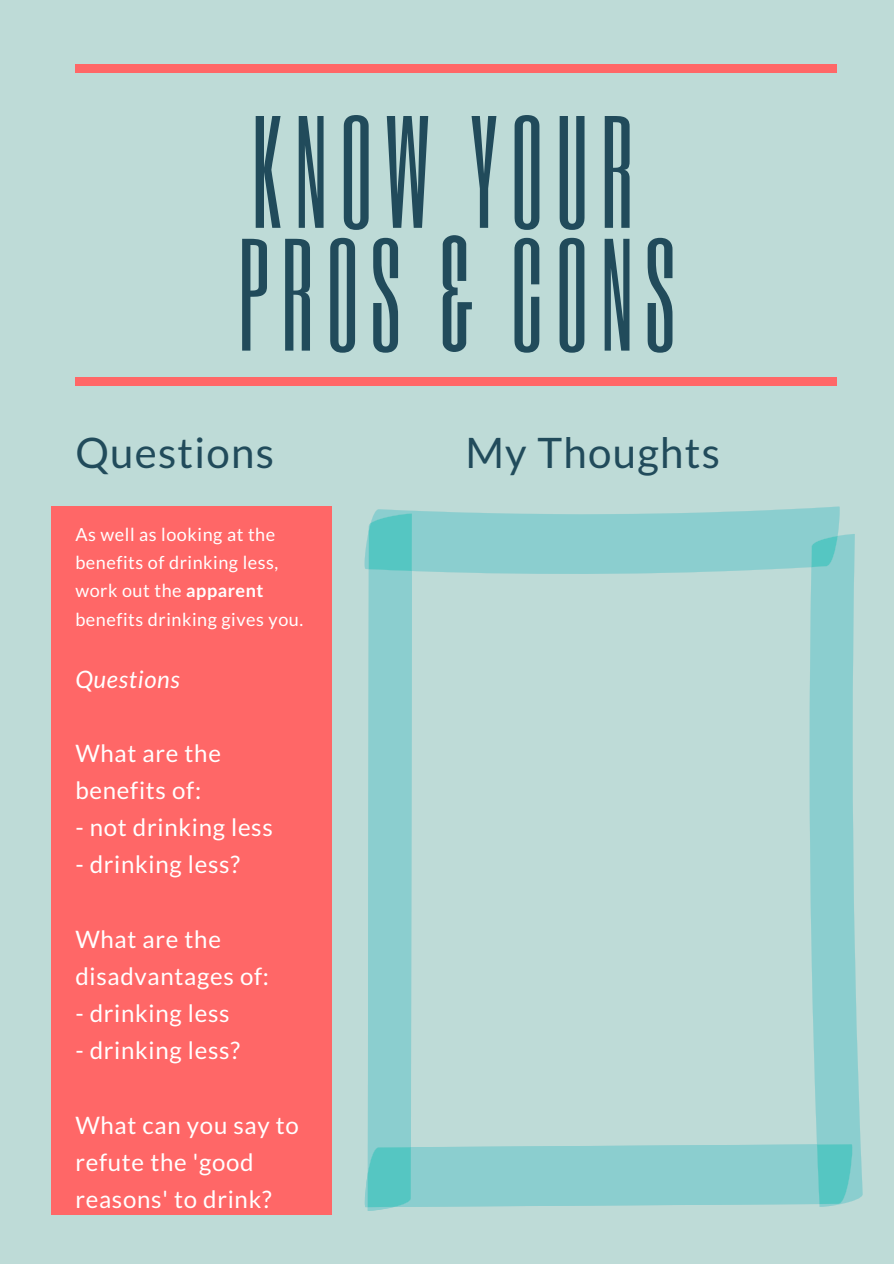
<style>
.page{position:relative;width:894px;height:1264px;background:#fff}
.page>*{position:absolute;margin:0;border:0;box-sizing:border-box;transform-origin:0 0}
.t1{font:132.45px/122.7px "Six Caps";letter-spacing:.09em;color:#214b5b}
.t2{font:42px "Lato";letter-spacing:.03em;color:#214b5b}
.t3{font:24px/37.2px "Lato";letter-spacing:.03em;color:#fff}
.t4{font:italic 24px "Lato";letter-spacing:.03em;color:#fff}
.t5{font:18px/28.2px "Lato";letter-spacing:.03em;color:#fff}
.s1{font-weight:700}
</style>
<div class="page">
<div style="left:0;top:0;width:893px;height:1263px;background:#bedbd7"></div>
<div style="left:75px;top:65px;width:761px;height:7px;background:#ff6767"></div>
<div style="left:52px;top:506px;width:279px;height:708px;background:#ff6767"></div>
<div style="left:75px;top:377px;width:761px;height:8px;background:#ff6767"></div>
<svg style="left:364px;top:506px;width:498px;height:704px"></svg>
<h1 class="t1" style="left:238px;top:107px;width:438px">KNOW YOUR<br>PROS &amp; CONS</h1>
<h2 class="t2" style="left:75px;top:427px;width:200px">Questions</h2>
<p class="t5" style="left:75px;top:520px;width:229px">As well as looking at the benefits of drinking less, work out the <span class="s1">apparent </span>benefits drinking gives you.</p>
<p class="t4" style="left:75px;top:664px;width:106px">Questions</p>
<p class="t3" style="left:75px;top:734px;width:147px">What are the benefits of:</p>
<p class="t3" style="left:75px;top:808px;width:199px">- not drinking less</p>
<p class="t3" style="left:75px;top:845px;width:166px">- drinking less?</p>
<p class="t3" style="left:75px;top:919px;width:195px">What are the disadvantages of:</p>
<p class="t3" style="left:75px;top:994px;width:156px">- drinking less</p>
<p class="t3" style="left:75px;top:1031px;width:166px">- drinking less?</p>
<p class="t3" style="left:75px;top:1105px;width:225px">What can you say to refute the 'good reasons' to drink?</p>
<h2 class="t2" style="left:465px;top:427px;width:256px">My Thoughts</h2>
</div>
